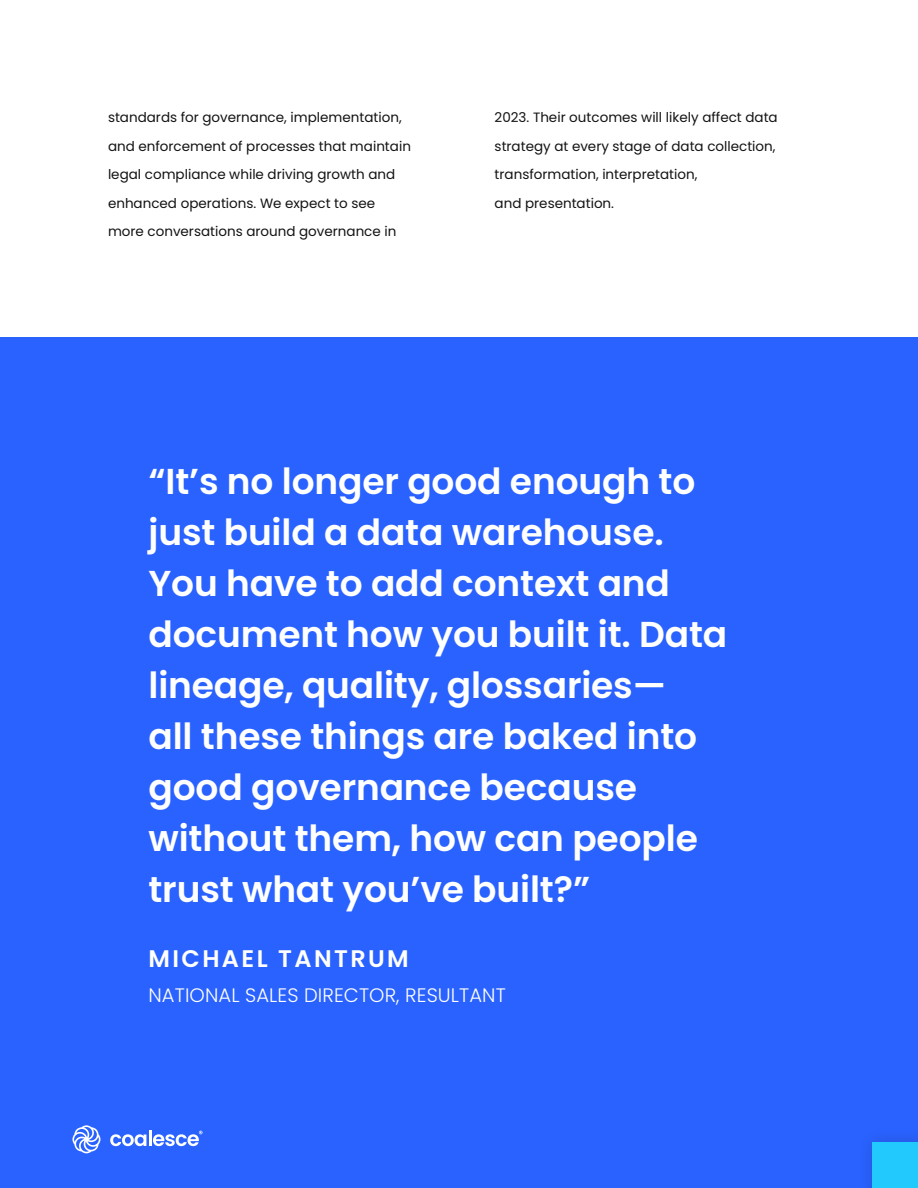
<style>
.page{position:relative;width:918px;height:1188px;background:#fff}
.page>*{position:absolute;margin:0;border:0;box-sizing:border-box;transform-origin:0 0}
.t1{font:600 36px/51px "Poppins";letter-spacing:-.005em;color:#fff}
.t2{font:600 24px "Poppins";letter-spacing:.1em;color:#fff}
.t3{font:300 19.5px "Poppins";letter-spacing:.005em;color:#fff}
.t4{font:13.5px/28.5px "Poppins";color:#131313}
</style>
<div class="page">
<div style="left:0;top:338px;width:918px;height:850px;background:#2962ff"></div>
<div style="left:857px;top:1128px;width:61px;height:60px;background:#131313;opacity:.2"></div>
<div style="left:873px;top:1143px;width:45px;height:45px;background:#22c9fc"></div>
<svg style="left:110px;top:1134px;width:36px;height:12px"></svg>
<hr style="left:149px;top:1131px;width:3px;height:15px;background:#fff">
<svg style="left:72px;top:1125px;width:28px;height:28px"></svg>
<svg style="left:153px;top:1131px;width:50px;height:15px"></svg>
<p class="t4" style="left:108px;top:103px;width:304px">standards for governance, implementation, and enforcement of processes that maintain legal compliance while driving growth and enhanced operations. We expect to see more conversations around governance in</p>
<p class="t4" style="left:495px;top:103px;width:285px">2023. Their outcomes will likely affect data strategy at every stage of data collection, transformation, interpretation,<br>and presentation.</p>
<p class="t1" style="left:148px;top:456px;width:580px">“It’s no longer good enough to just build a data warehouse.<br>You have to add context and document how you built it. Data lineage, quality, glossaries—<br>all these things are baked into good governance because without them, how can people trust what you’ve built?”</p>
<h2 class="t2" style="left:148px;top:945px;width:262px">MICHAEL TANTRUM</h2>
<h3 class="t3" style="left:148px;top:984px;width:359px">NATIONAL SALES DIRECTOR, RESULTANT</h3>
</div>
